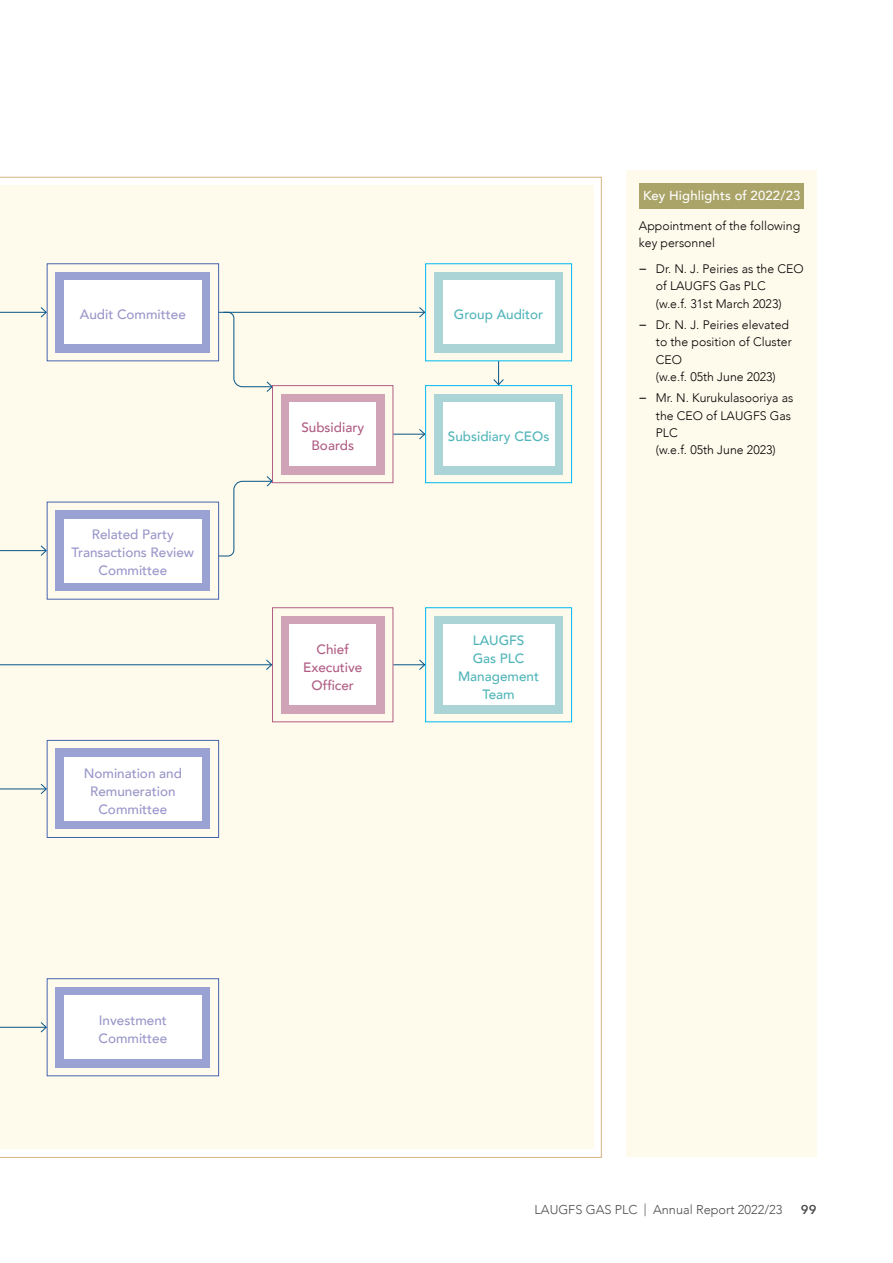
<style>
.page{position:relative;width:893px;height:1263px;background:#fff}
.page>*{position:absolute;margin:0;border:0;box-sizing:border-box;transform-origin:0 0}
.t1{font:500 13.5px/18px "Avenir";color:#9996c9;text-align:center}
.t2{font:500 13.5px/18px "Avenir";color:#51b5b9;text-align:center}
.t3{font:500 13.5px/18px "Avenir";color:#b05d84;text-align:center}
.t4{font:500 13.05px "Avenir";letter-spacing:.015em;color:#fff}
.t5{font:300 12.75px "Avenir";color:#4d4d4f}
.t6{font:600 12.75px "Avenir Next";color:#4d4d4f}
.t7{font:300 12.3px/17.2px "Avenir";color:#000}
.s1{font-weight:500}
</style>
<div class="page">
<div style="left:0;top:177px;width:602px;height:981px;background:#fefaec"></div>
<hr style="left:0;top:312px;width:46px;height:1px;background:#085586">
<svg style="left:40px;top:306px;width:7px;height:12px"></svg>
<hr style="left:0;top:550px;width:46px;height:1px;background:#085586">
<svg style="left:40px;top:545px;width:7px;height:11px"></svg>
<hr style="left:0;top:788px;width:46px;height:1px;background:#085586">
<svg style="left:40px;top:783px;width:7px;height:12px"></svg>
<hr style="left:0;top:1027px;width:46px;height:1px;background:#085586">
<svg style="left:40px;top:1021px;width:7px;height:12px"></svg>
<div style="left:626px;top:170px;width:190px;height:987px;background:#fefaec"></div>
<div style="left:639px;top:183px;width:165px;height:26px;background:#aba469"></div>
<div style="left:47px;top:263px;width:172px;height:98px;border:1px solid #4665af"></div>
<div style="left:56px;top:272px;width:154px;height:80px;background:#99a2d2"></div>
<div style="left:64px;top:281px;width:138px;height:63px;background:#fff"></div>
<div style="left:56px;top:511px;width:154px;height:80px;background:#99a2d2"></div>
<div style="left:64px;top:519px;width:138px;height:63px;background:#fff"></div>
<div style="left:47px;top:740px;width:172px;height:98px;border:1px solid #4665af"></div>
<div style="left:56px;top:749px;width:154px;height:80px;background:#99a2d2"></div>
<div style="left:64px;top:757px;width:138px;height:63px;background:#fff"></div>
<div style="left:47px;top:978px;width:172px;height:98px;border:1px solid #4665af"></div>
<div style="left:56px;top:987px;width:154px;height:80px;background:#99a2d2"></div>
<div style="left:64px;top:996px;width:138px;height:63px;background:#fff"></div>
<hr style="left:0;top:664px;width:272px;height:1px;background:#085586">
<svg style="left:265px;top:659px;width:7px;height:12px"></svg>
<div style="left:425px;top:263px;width:147px;height:98px;border:1px solid #00b9f1"></div>
<div style="left:434px;top:272px;width:129px;height:80px;background:#abd4d7"></div>
<div style="left:443px;top:281px;width:112px;height:63px;background:#fff"></div>
<div style="left:425px;top:385px;width:147px;height:98px;border:1px solid #00b9f1"></div>
<div style="left:434px;top:394px;width:129px;height:80px;background:#abd4d7"></div>
<div style="left:443px;top:403px;width:112px;height:63px;background:#fff"></div>
<div style="left:425px;top:607px;width:147px;height:115px;border:1px solid #00b9f1"></div>
<div style="left:434px;top:616px;width:129px;height:97px;background:#abd4d7"></div>
<div style="left:443px;top:625px;width:112px;height:80px;background:#fff"></div>
<hr style="left:223px;top:312px;width:202px;height:1px;background:#085586">
<svg style="left:418px;top:306px;width:8px;height:12px"></svg>
<hr style="left:393px;top:664px;width:32px;height:1px;background:#085586">
<svg style="left:418px;top:659px;width:8px;height:12px"></svg>
<hr style="left:393px;top:434px;width:32px;height:1px;background:#085586">
<svg style="left:418px;top:428px;width:8px;height:12px"></svg>
<svg style="left:493px;top:361px;width:11px;height:25px"></svg>
<svg style="left:218px;top:312px;width:55px;height:81px"></svg>
<svg style="left:218px;top:475px;width:55px;height:82px"></svg>
<div style="left:272px;top:385px;width:121px;height:98px;border:1px solid #b05d84"></div>
<div style="left:281px;top:394px;width:103px;height:80px;background:#d0a4b6"></div>
<div style="left:290px;top:403px;width:86px;height:63px;background:#fff"></div>
<div style="left:272px;top:607px;width:121px;height:115px;border:1px solid #b05d84"></div>
<div style="left:281px;top:616px;width:103px;height:97px;background:#d0a4b6"></div>
<div style="left:290px;top:625px;width:86px;height:80px;background:#fff"></div>
<p class="t1" style="left:80px;top:305px;width:108px">Audit Committee</p>
<p class="t1" style="left:72px;top:525px;width:124px">Related Party<br>Transactions Review<br>Committee</p>
<p class="t1" style="left:84px;top:763px;width:100px">Nomination and<br>Remuneration<br>Committee</p>
<p class="t1" style="left:98px;top:1010px;width:70px;text-align:left">Investment<br>Committee</p>
<p class="t3" style="left:301px;top:417px;width:64px">Subsidiary<br>Boards</p>
<p class="t3" style="left:303px;top:639px;width:61px">Chief<br>Executive<br>Officer</p>
<p class="t2" style="left:454px;top:305px;width:91px">Group Auditor</p>
<p class="t2" style="left:448px;top:426px;width:103px">Subsidiary CEOs</p>
<p class="t2" style="left:458px;top:630px;width:83px">LAUGFS<br>Gas PLC<br>Management<br>Team</p>
<p class="t4" style="left:643px;top:184px;width:159px">Key Highlights of 2022/23</p>
<p class="t7" style="left:639px;top:217px;width:163px">Appointment of the following key personnel</p>
<p class="t7" style="left:656px;top:260px;width:149px;text-indent:-17px"><span class="s1">−</span> Dr. N. J. Peiries as the CEO of LAUGFS Gas PLC<br>(w.e.f. 31st March 2023)</p>
<p class="t7" style="left:656px;top:316px;width:137px;text-indent:-17px"><span class="s1">−</span> Dr. N. J. Peiries elevated to the position of Cluster<br>CEO<br>(w.e.f. 05th June 2023)</p>
<p class="t7" style="left:656px;top:390px;width:139px;text-indent:-17px"><span class="s1">−</span> Mr. N. Kurukulasooriya as the CEO of LAUGFS Gas<br>PLC<br>(w.e.f. 05th June 2023)</p>
<p class="t5" style="left:535px;top:1202px;width:249px">LAUGFS GAS PLC | Annual Report 2022/23</p>
<p class="t6" style="left:801px;top:1199px;width:17px">99</p>
</div>
